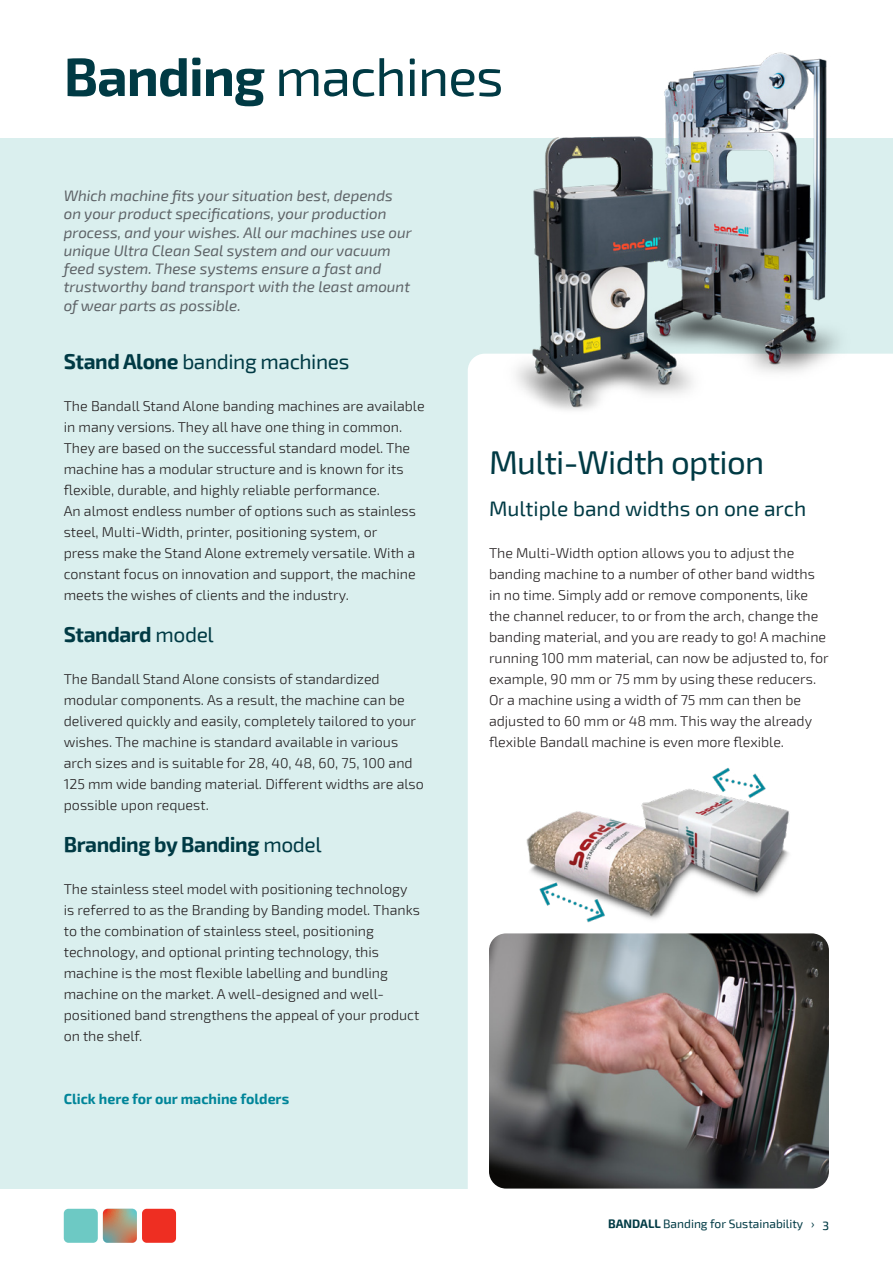
<style>
.page{position:relative;width:893px;height:1263px;background:#fff}
.page>*{position:absolute;margin:0;border:0;box-sizing:border-box;transform-origin:0 0}
.Kop{font:54px "Exo 2";letter-spacing:-.02em;color:#003a44}
.Kop-2{font:33px "Exo 2";letter-spacing:-.02em;color:#003a44}
.Kop-3{font:700 21px "Exo 2";letter-spacing:-.02em;color:#003a44}
.Subkop{font:21px "Exo 2";color:#003a44}
.Kop-4{font:21px "Exo 2";letter-spacing:-.02em;color:#003a44}
.Subkop_Bruin{font:italic 15.15px/18.3px "Exo 2";color:#5e6367}
.Bodytekst_NL{font:300 14.25px/21px "Exo 2";color:#231f20}
.Bodytekst_NL-2{font:700 14.25px "Exo 2";color:#008599}
.t1{font:12px "Exo 2";color:#003a44}
.s1{font-weight:700}
.s2{font-weight:400}
.s3{font-weight:500}
</style>
<div class="page">
<div style="left:142px;top:1209px;width:34px;height:34px;background:#ee2e22;border-radius:5px"></div>
<div style="left:64px;top:1209px;width:34px;height:34px;background:#6dc9c4;border-radius:5px"></div>
<svg style="left:103px;top:1209px;width:34px;height:34px"></svg>
<div style="left:0;top:138px;width:893px;height:1050px;background:#daefee"></div>
<div style="left:468px;top:354px;width:425px;height:835px;background:#fff"></div>
<img style="left:503px;top:52px;width:361px;height:371px">
<img style="left:489px;top:933px;width:340px;height:255px">
<img style="left:523px;top:741px;width:294px;height:211px">
<p class="Kop" style="left:64px;top:46px;width:441px"><span class="s1">Banding</span> machines</p>
<p class="Subkop_Bruin" style="left:64px;top:187px;width:350px">Which machine fits your situation best, depends on your product specifications, your production process, and your wishes. All our machines use our unique Ultra Clean Seal system and our vacuum feed system. These systems ensure a fast and trustworthy band transport with the least amount of wear parts as possible.</p>
<p class="Kop-4" style="left:64px;top:349px;width:287px"><span class="s1">Stand Alone</span> banding machines</p>
<p class="Bodytekst_NL" style="left:64px;top:396px;width:362px">The Bandall Stand Alone banding machines are available in many versions. They all have one thing in common.<br>They are based on the successful standard model. The machine has a modular structure and is known for its flexible, durable, and highly reliable performance.</p>
<p class="Bodytekst_NL" style="left:64px;top:501px;width:354px">An almost endless number of options such as stainless steel, Multi-Width, printer, positioning system, or press make the Stand Alone extremely versatile. With a constant focus on innovation and support, the machine meets the wishes of clients and the industry.</p>
<p class="Kop-3" style="left:64px;top:622px;width:152px">Standard <span class="s2">model</span></p>
<p class="Bodytekst_NL" style="left:64px;top:669px;width:361px">The Bandall Stand Alone consists of standardized modular components. As a result, the machine can be delivered quickly and easily, completely tailored to your wishes. The machine is standard available in various arch sizes and is suitable for 28, 40, 48, 60, 75, 100 and 125 mm wide banding material. Different widths are also possible upon request.</p>
<p class="Kop-3" style="left:64px;top:832px;width:259px">Branding by Banding <span class="s2">model</span></p>
<p class="Bodytekst_NL" style="left:64px;top:879px;width:358px">The stainless steel model with positioning technology is referred to as the Branding by Banding model. Thanks to the combination of stainless steel, positioning technology, and optional printing technology, this machine is the most flexible labelling and bundling machine on the market. A well-designed and well&shy;positioned band strengthens the appeal of your product on the shelf.</p>
<p class="Bodytekst_NL-2" style="left:64px;top:1090px;width:227px">Click here for our machine folders</p>
<p class="Kop-2" style="left:489px;top:443px;width:277px">Multi-Width option</p>
<p class="Subkop" style="left:489px;top:496px;width:319px">Multiple band widths on one arch</p>
<p class="Bodytekst_NL" style="left:489px;top:543px;width:341px">The Multi-Width option allows you to adjust the banding machine to a number of other band widths in no time. Simply add or remove components, like the channel reducer, to or from the arch, change the banding material, and you are ready to go! A machine running 100 mm material, can now be adjusted to, for example, 90 mm or 75 mm by using these reducers.<br>Or a machine using a width of 75 mm can then be adjusted to 60 mm or 48 mm. This way the already flexible Bandall machine is even more flexible.</p>
<p class="t1" style="left:608px;top:1217px;width:223px"><span class="s1">BANDALL</span> Banding for Sustainability › <span class="s3">3</span></p>
</div>
